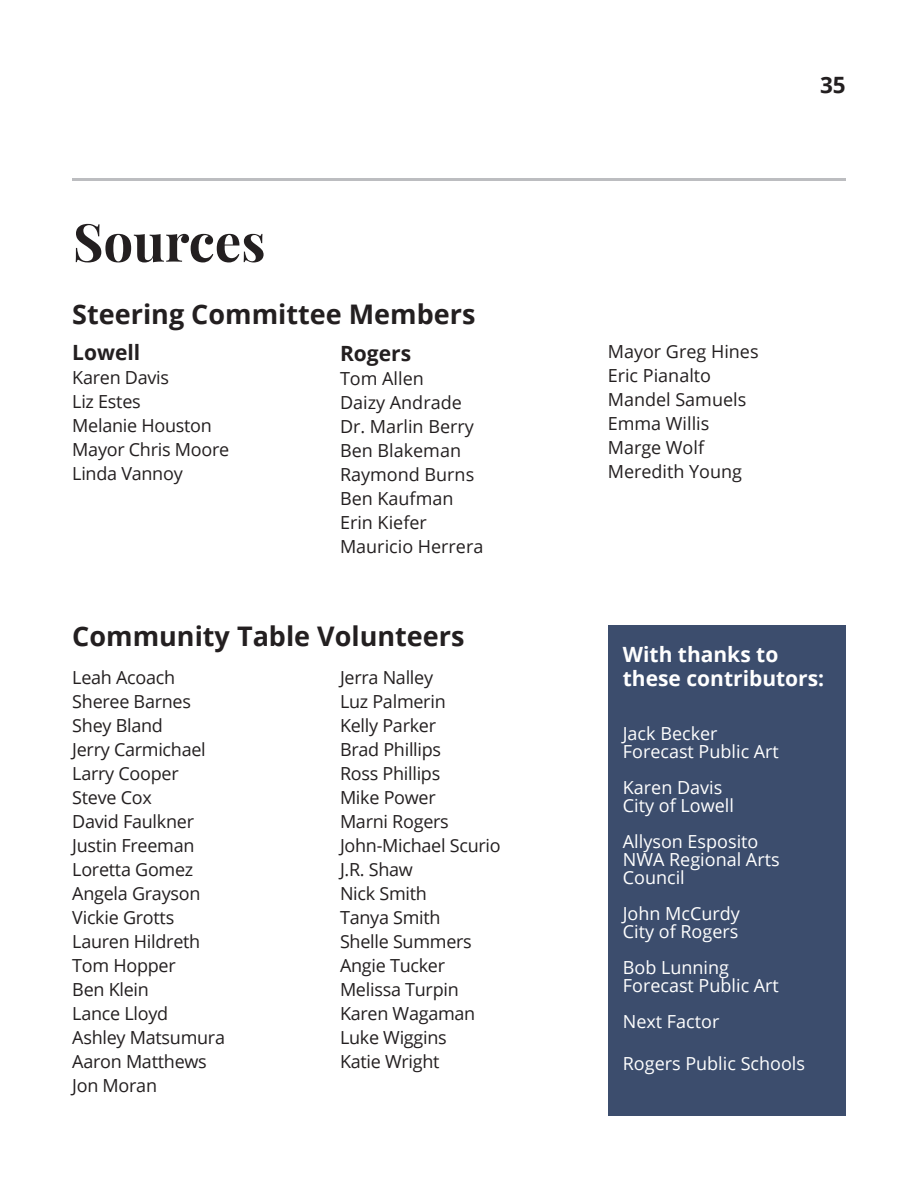
<style>
.page{position:relative;width:918px;height:1188px;background:#fff}
.page>*{position:absolute;margin:0;border:0;box-sizing:border-box;transform-origin:0 0}
.t1{font:700 52.5px "Playfair Display";color:#231f20}
.t2{font:700 27px "Open Sans";color:#231f20}
.t3{font:700 22.5px "Open Sans";color:#231f20}
.t4{font:700 21px/24px "Open Sans";color:#fff}
.t5{font:700 21px "Open Sans";color:#231f20}
.t6{font:18px/24px "Open Sans";letter-spacing:-.015em;color:#231f20}
.t7{font:18px/18px "Open Sans";color:#fff}
</style>
<div class="page">
<hr style="left:72px;top:179px;width:774px;height:2px;background:#bcbdc0">
<div style="left:608px;top:625px;width:238px;height:491px;background:#3c4d6d"></div>
<h1 class="t1" style="left:73px;top:201px;width:194px">Sources</h1>
<h2 class="t2" style="left:72px;top:296px;width:405px">Steering Committee Members</h2>
<p class="t5" style="left:72px;top:338px;width:70px">Lowell</p>
<p class="t6" style="left:72px;top:365px;width:158px">Karen Davis<br>Liz Estes<br>Melanie Houston<br>Mayor Chris Moore<br>Linda Vannoy</p>
<p class="t5" style="left:340px;top:338px;width:73px">Rogers</p>
<p class="t6" style="left:340px;top:366px;width:145px">Tom Allen<br>Daizy Andrade<br>Dr. Marlin Berry<br>Ben Blakeman<br>Raymond Burns<br>Ben Kaufman<br>Erin Kiefer<br>Mauricio Herrera</p>
<h2 class="t2" style="left:72px;top:617px;width:394px">Community Table Volunteers</h2>
<p class="t6" style="left:72px;top:665px;width:154px">Leah Acoach<br>Sheree Barnes<br>Shey Bland<br>Jerry Carmichael<br>Larry Cooper<br>Steve Cox<br>David Faulkner<br>Justin Freeman<br>Loretta Gomez<br>Angela Grayson<br>Vickie Grotts<br>Lauren Hildreth<br>Tom Hopper<br>Ben Klein<br>Lance Lloyd<br>Ashley Matsumura<br>Aaron Matthews<br>Jon Moran</p>
<p class="t6" style="left:340px;top:665px;width:162px">Jerra Nalley<br>Luz Palmerin<br>Kelly Parker<br>Brad Phillips<br>Ross Phillips<br>Mike Power<br>Marni Rogers<br>John-Michael Scurio<br>J.R. Shaw<br>Nick Smith<br>Tanya Smith<br>Shelle Summers<br>Angie Tucker<br>Melissa Turpin<br>Karen Wagaman<br>Luke Wiggins<br>Katie Wright</p>
<p class="t3" style="left:820px;top:69px;width:27px">35</p>
<p class="t6" style="left:608px;top:339px;width:152px">Mayor Greg Hines<br>Eric Pianalto<br>Mandel Samuels<br>Emma Willis<br>Marge Wolf<br>Meredith Young</p>
<p class="t4" style="left:623px;top:642px;width:203px">With thanks to these contributors:</p>
<p class="t7" style="left:623px;top:724px;width:158px">Jack Becker<br>Forecast Public Art</p>
<p class="t7" style="left:623px;top:778px;width:113px">Karen Davis<br>City of Lowell</p>
<p class="t7" style="left:623px;top:832px;width:158px">Allyson Esposito<br>NWA Regional Arts<br>Council</p>
<p class="t7" style="left:623px;top:904px;width:119px">John McCurdy<br>City of Rogers</p>
<p class="t7" style="left:623px;top:958px;width:158px">Bob Lunning<br>Forecast Public Art</p>
<p class="t7" style="left:623px;top:1012px;width:98px">Next Factor</p>
<p class="t7" style="left:623px;top:1054px;width:184px">Rogers Public Schools</p>
</div>
